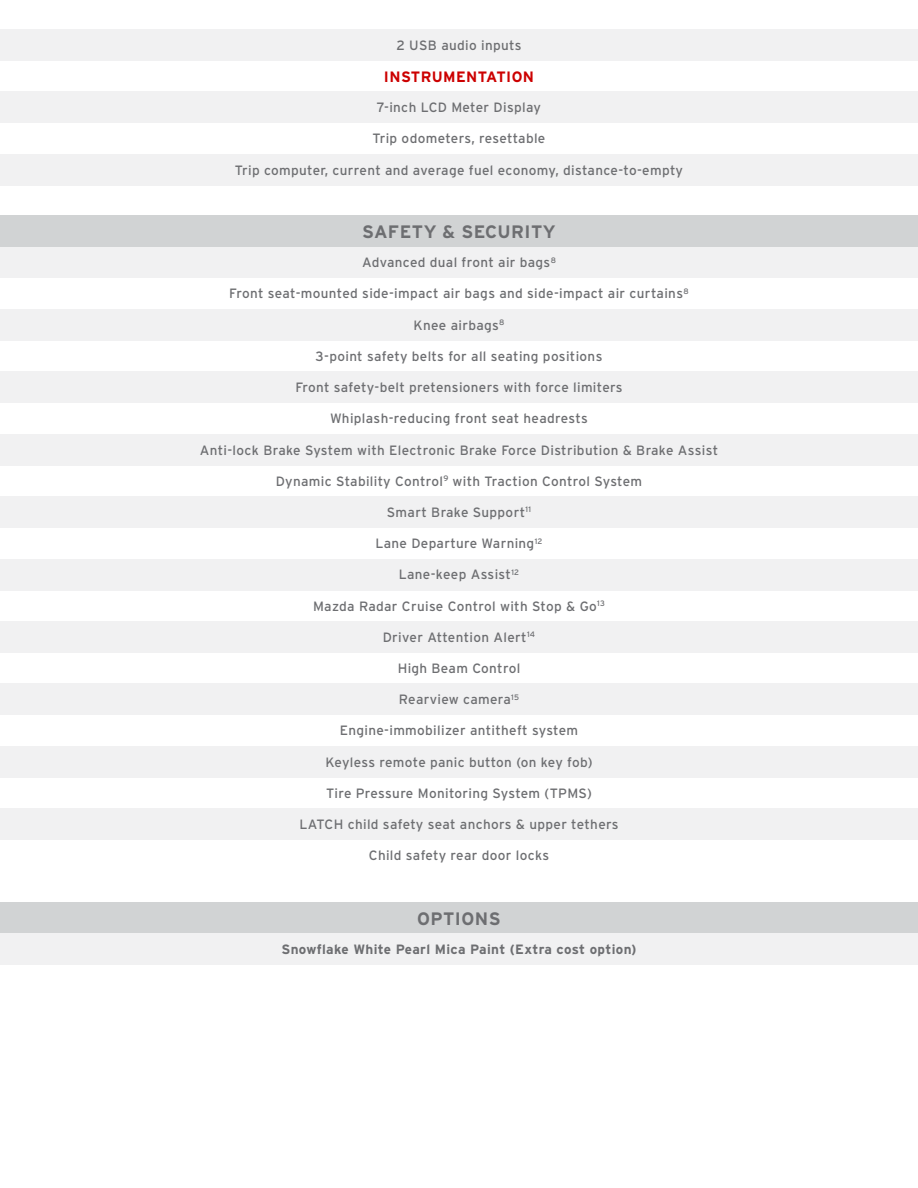
<style>
.page{position:relative;width:918px;height:1188px;background:#fff}
.page>*{position:absolute;margin:0;border:0;box-sizing:border-box;transform-origin:0 0}
.t1{font:700 18px "Interstate";letter-spacing:.025em;color:#6d6e71}
.t2{font:700 15px "Interstate";letter-spacing:.025em;color:#c00}
.t3{font:13.5px "Interstate";letter-spacing:.025em;color:#6d6e71}
.t4{font:700 13.5px "Interstate";letter-spacing:.025em;color:#6d6e71}
</style>
<div class="page">
<div style="left:0;top:902px;width:918px;height:32px;background:#d1d3d4"></div>
<div style="left:0;top:29px;width:918px;height:31px;background:#f1f1f2"></div>
<div style="left:0;top:247px;width:918px;height:31px;background:#f1f1f2"></div>
<div style="left:0;top:92px;width:918px;height:31px;background:#f1f1f2"></div>
<div style="left:0;top:154px;width:918px;height:31px;background:#f1f1f2"></div>
<div style="left:0;top:216px;width:918px;height:31px;background:#d1d3d4"></div>
<div style="left:0;top:309px;width:918px;height:31px;background:#f1f1f2"></div>
<div style="left:0;top:496px;width:918px;height:32px;background:#f1f1f2"></div>
<div style="left:0;top:684px;width:918px;height:31px;background:#f1f1f2"></div>
<div style="left:0;top:434px;width:918px;height:31px;background:#f1f1f2"></div>
<div style="left:0;top:621px;width:918px;height:32px;background:#f1f1f2"></div>
<div style="left:0;top:809px;width:918px;height:31px;background:#f1f1f2"></div>
<div style="left:0;top:934px;width:918px;height:31px;background:#f1f1f2"></div>
<div style="left:0;top:372px;width:918px;height:31px;background:#f1f1f2"></div>
<div style="left:0;top:559px;width:918px;height:31px;background:#f1f1f2"></div>
<div style="left:0;top:746px;width:918px;height:31px;background:#f1f1f2"></div>
<p class="t3" style="left:396px;top:37px;width:127px">2 USB audio inputs</p>
<p class="t2" style="left:384px;top:67px;width:152px">INSTRUMENTATION</p>
<p class="t3" style="left:377px;top:99px;width:166px">7-inch LCD Meter Display</p>
<p class="t3" style="left:373px;top:130px;width:174px">Trip odometers, resettable</p>
<p class="t3" style="left:235px;top:162px;width:450px">Trip computer, current and average fuel economy, distance-to-empty</p>
<h1 class="t1" style="left:362px;top:220px;width:195px">SAFETY &amp; SECURITY</h1>
<p class="t3" style="left:362px;top:254px;width:195px">Advanced dual front air bags<sup>8</sup></p>
<p class="t3" style="left:229px;top:286px;width:461px">Front seat-mounted side-impact air bags and side-impact air curtains<sup>8</sup></p>
<p class="t3" style="left:414px;top:317px;width:92px">Knee airbags<sup>8</sup></p>
<p class="t3" style="left:316px;top:348px;width:288px">3-point safety belts for all seating positions</p>
<p class="t3" style="left:295px;top:379px;width:329px">Front safety-belt pretensioners with force limiters</p>
<p class="t3" style="left:330px;top:410px;width:259px">Whiplash-reducing front seat headrests</p>
<p class="t3" style="left:200px;top:442px;width:520px">Anti-lock Brake System with Electronic Brake Force Distribution &amp; Brake Assist</p>
<p class="t3" style="left:276px;top:473px;width:368px">Dynamic Stability Control<sup>9</sup> with Traction Control System</p>
<p class="t3" style="left:387px;top:504px;width:146px">Smart Brake Support<sup>11</sup></p>
<p class="t3" style="left:375px;top:535px;width:169px">Lane Departure Warning<sup>12</sup></p>
<p class="t3" style="left:399px;top:566px;width:122px">Lane-keep Assist<sup>12</sup></p>
<p class="t3" style="left:313px;top:598px;width:293px">Mazda Radar Cruise Control with Stop &amp; Go<sup>13</sup></p>
<p class="t3" style="left:383px;top:629px;width:154px">Driver Attention Alert<sup>14</sup></p>
<p class="t3" style="left:398px;top:660px;width:124px">High Beam Control</p>
<p class="t3" style="left:399px;top:691px;width:122px">Rearview camera<sup>15</sup></p>
<p class="t3" style="left:340px;top:723px;width:240px">Engine-immobilizer antitheft system</p>
<p class="t3" style="left:325px;top:754px;width:269px">Keyless remote panic button (on key fob)</p>
<p class="t3" style="left:326px;top:785px;width:267px">Tire Pressure Monitoring System (TPMS)</p>
<p class="t3" style="left:299px;top:816px;width:321px">LATCH child safety seat anchors &amp; upper tethers</p>
<p class="t3" style="left:369px;top:847px;width:182px">Child safety rear door locks</p>
<h1 class="t1" style="left:417px;top:907px;width:85px">OPTIONS</h1>
<p class="t4" style="left:281px;top:941px;width:357px">Snowflake White Pearl Mica Paint (Extra cost option)</p>
</div>
